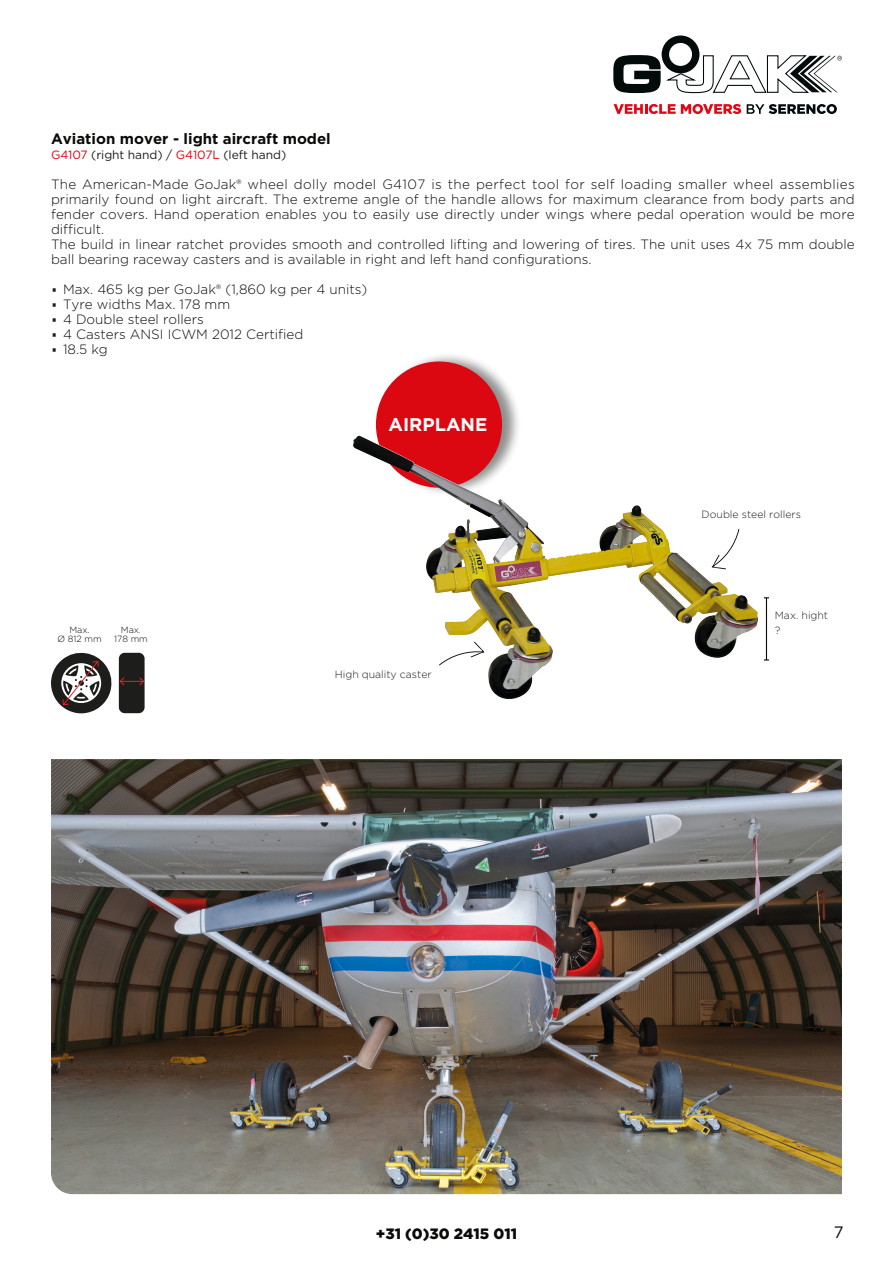
<style>
.page{position:relative;width:893px;height:1263px;background:#fff}
.page>*{position:absolute;margin:0;border:0;box-sizing:border-box;transform-origin:0 0}
.Platte-tekst-dik-midden-wit{font:700 18.3px "Gotham";color:#fff}
.t1{font:16.5px "Gotham";color:#0a0c09}
.Naam_artikel{font:700 15px "Gotham";color:#0a0c09}
.t2{font:900 15px "Gotham";color:#0a0c09}
.Platte_tekst{font:300 13.5px/15px "Gotham";color:#0a0c09;text-align:justify}
.Platte_tekst-bullets{font:300 13.5px "Gotham";color:#0a0c09}
.Art__Nummer{font:12px "Gotham";letter-spacing:-.005em;color:#1d1d1b}
.afmeting{font:300 10.5px "Gotham";color:#1d1d1b}
.Platte_tekst-bullets-2{font:300 9px "Gotham";color:#0a0c09}
.s1{color:#db0812}
.s2{font-family:"Titillium Text 25 L 400 wt";font-weight:400;font-size:12px;color:#1d1d1b}
</style>
<div class="page">
<svg style="left:747px;top:104px;width:90px;height:10px"></svg>
<svg style="left:613px;top:36px;width:229px;height:58px"></svg>
<svg style="left:613px;top:104px;width:128px;height:10px"></svg>
<div style="left:376px;top:352px;width:145px;height:145px;background:#1d1d1b;opacity:.5"></div>
<div style="left:376px;top:361px;width:126px;height:127px;background:#db0812;border-radius:50%"></div>
<img style="left:51px;top:759px;width:791px;height:435px">
<svg style="left:51px;top:653px;width:61px;height:60px"></svg>
<svg style="left:119px;top:653px;width:26px;height:60px;background:#292422"></svg>
<img style="left:353px;top:437px;width:404px;height:262px">
<hr style="left:766px;top:598px;width:1px;height:62px;background:#0a0c09">
<p class="Naam_artikel" style="left:51px;top:129px;width:281px">Aviation mover - light aircraft model</p>
<p class="Art__Nummer" style="left:51px;top:147px;width:237px"><span class="s1">G4107</span> (right hand) / <span class="s1">G4107L</span> (left hand)</p>
<p class="Platte_tekst" style="left:51px;top:176px;width:805px">The American-Made GoJak® wheel dolly model G4107 is the perfect tool for self loading smaller wheel assemblies primarily found on light aircraft. The extreme angle of the handle allows for maximum clearance from body parts and fender covers. Hand operation enables you to easily use directly under wings where pedal operation would be more difficult.</p>
<p class="Platte_tekst" style="left:51px;top:236px;width:805px">The build in linear ratchet provides smooth and controlled lifting and lowering of tires. The unit uses 4x 75 mm double ball bearing raceway casters and is available in right and left hand configurations.</p>
<p class="Platte_tekst-bullets" style="left:51px;top:281px;width:318px"><span class="s2">•</span> Max. 465 kg per GoJak® (1,860 kg per 4 units)</p>
<p class="Platte_tekst-bullets" style="left:51px;top:296px;width:181px"><span class="s2">•</span> Tyre widths Max. 178 mm</p>
<p class="Platte_tekst-bullets" style="left:51px;top:311px;width:154px"><span class="s2">•</span> 4 Double steel rollers</p>
<p class="Platte_tekst-bullets" style="left:51px;top:326px;width:254px"><span class="s2">•</span> 4 Casters ANSI ICWM 2012 Certified</p>
<p class="Platte_tekst-bullets" style="left:51px;top:341px;width:58px"><span class="s2">•</span> 18.5 kg</p>
<p class="Platte-tekst-dik-midden-wit" style="left:389px;top:412px;width:100px">AIRPLANE</p>
<p class="Platte_tekst-bullets-2" style="left:69px;top:625px;width:22px">Max.</p>
<p class="Platte_tekst-bullets-2" style="left:57px;top:634px;width:46px">Ø 812 mm</p>
<p class="Platte_tekst-bullets-2" style="left:121px;top:625px;width:22px">Max.</p>
<p class="Platte_tekst-bullets-2" style="left:114px;top:634px;width:35px">178 mm</p>
<p class="afmeting" style="left:335px;top:668px;width:98px">High quality caster</p>
<p class="afmeting" style="left:702px;top:508px;width:101px">Double steel rollers</p>
<p class="afmeting" style="left:775px;top:609px;width:55px">Max. hight</p>
<p class="afmeting" style="left:775px;top:624px;width:7px">?</p>
<p class="t2" style="left:376px;top:1223px;width:143px">+31 (0)30 2415 011</p>
<p class="t1" style="left:834px;top:1221px;width:11px">7</p>
</div>
